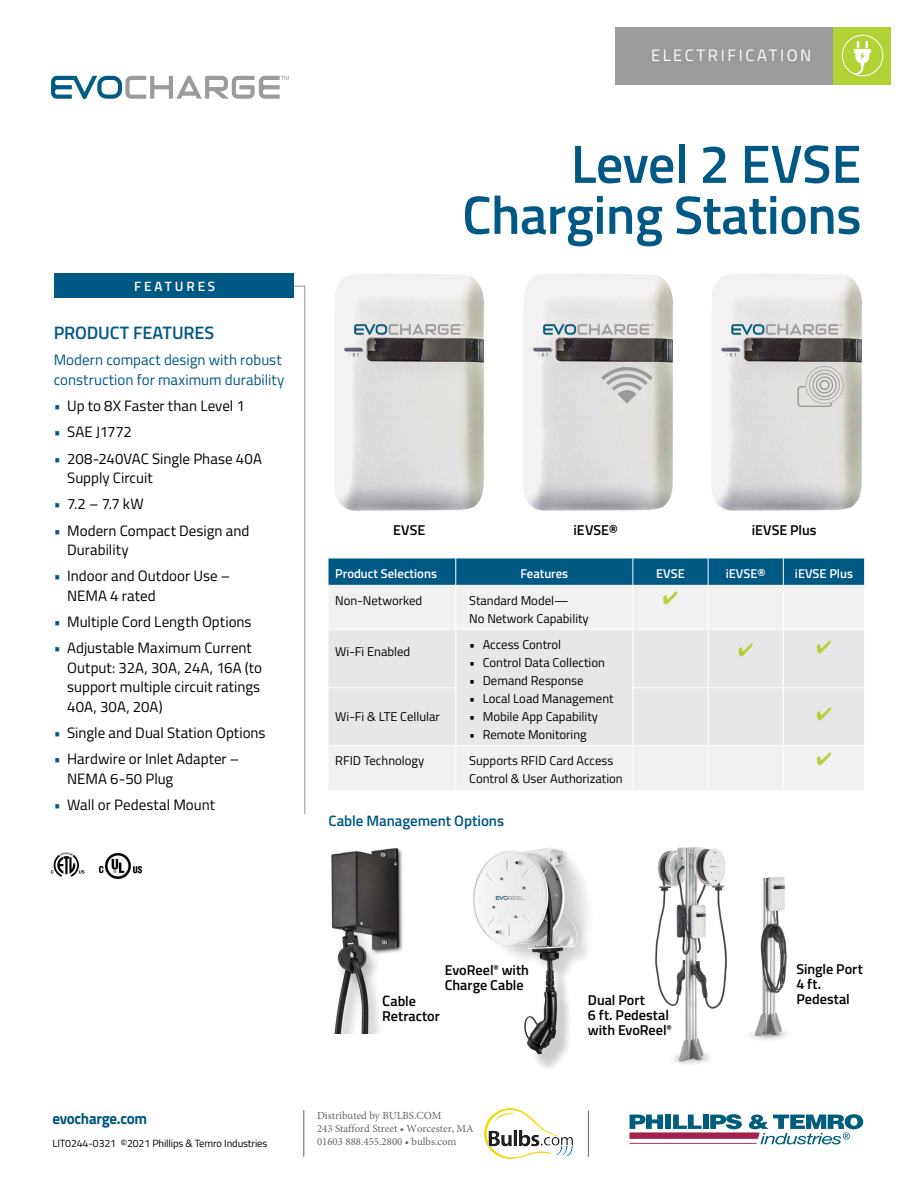
<style>
.page{position:relative;width:918px;height:1188px;background:#fff}
.page>*{position:absolute;margin:0;border:0;box-sizing:border-box;transform-origin:0 0}
.t1{font:600 54px/51px "Titillium Web";letter-spacing:-.01em;color:#005884;text-align:right}
.t2{font:600 18px "Titillium Web";letter-spacing:-.01em;color:#005884}
.t3{font:16.5px "Titillium Web";letter-spacing:.16em;color:#fff}
.t4{font:700 15.75px "Titillium Web";letter-spacing:-.02em;color:#005884;scale:.96 1}
.t5{font:15px/19.5px "Titillium Web";color:#000}
.t6{font:15px/19.5px "Titillium Web";color:#005884}
.t7{font:600 15px "Titillium Web";letter-spacing:-.005em;color:#005884}
.t8{font:600 14.25px/15px "Titillium Web";color:#000}
.t9{font:600 13.5px "Titillium Web";letter-spacing:.21em;color:#fff}
.t10{font:12.75px/18px "Titillium Web";color:#000}
.t11{font:600 12.75px "Titillium Web";color:#fff}
.t12{font:10.8px/13px "Minion Pro";color:#636466}
.t13{font:10.5px "Titillium Web";letter-spacing:-.01em;color:#000}
.s1{color:#005884}
.s2{font-size:15px}
</style>
<div class="page">
<svg style="left:629px;top:1114px;width:234px;height:30px"></svg>
<hr style="left:629px;top:1143px;width:128px;height:1px;background:#a2224b">
<svg style="left:51px;top:76px;width:238px;height:23px"></svg>
<div style="left:834px;top:27px;width:57px;height:57px;background:#b3d235"></div>
<div style="left:615px;top:27px;width:218px;height:57px;background:#9c9b9b"></div>
<div style="left:842px;top:35px;width:41px;height:41px;border:1px solid #fff;border-radius:50%"></div>
<svg style="left:854px;top:41px;width:17px;height:34px"></svg>
<div style="left:54px;top:273px;width:240px;height:24px;background:#005884"></div>
<svg style="left:294px;top:286px;width:11px;height:529px"></svg>
<svg style="left:51px;top:852px;width:33px;height:25px"></svg>
<img style="left:99px;top:853px;width:43px;height:27px">
<hr style="left:304px;top:1110px;width:1px;height:47px;background:#636466">
<hr style="left:588px;top:1110px;width:1px;height:47px;background:#636466">
<img style="left:334px;top:274px;width:150px;height:237px">
<img style="left:523px;top:274px;width:150px;height:237px">
<img style="left:711px;top:274px;width:151px;height:237px">
<div style="left:329px;top:585px;width:535px;height:205px;background:#f1f1f2"></div>
<div style="left:328px;top:630px;width:536px;height:115px;background:#e6e7e8"></div>
<svg style="left:328px;top:558px;width:537px;height:27px;background:#065c87"></svg>
<hr style="left:455px;top:585px;width:1px;height:44px;background:#fff">
<hr style="left:633px;top:585px;width:1px;height:44px;background:#fff">
<hr style="left:708px;top:585px;width:1px;height:44px;background:#fff">
<hr style="left:783px;top:585px;width:1px;height:44px;background:#fff">
<hr style="left:455px;top:746px;width:1px;height:44px;background:#fff">
<hr style="left:633px;top:746px;width:1px;height:44px;background:#fff">
<hr style="left:708px;top:746px;width:1px;height:44px;background:#fff">
<hr style="left:783px;top:746px;width:1px;height:44px;background:#fff">
<hr style="left:328px;top:629px;width:128px;height:1px;background:#fff">
<hr style="left:456px;top:629px;width:177px;height:1px;background:#fff">
<hr style="left:633px;top:629px;width:75px;height:1px;background:#fff">
<hr style="left:708px;top:629px;width:75px;height:1px;background:#fff">
<hr style="left:783px;top:629px;width:81px;height:1px;background:#fff">
<hr style="left:328px;top:745px;width:128px;height:1px;background:#fff">
<hr style="left:456px;top:745px;width:177px;height:1px;background:#fff">
<hr style="left:633px;top:745px;width:75px;height:1px;background:#fff">
<hr style="left:708px;top:745px;width:75px;height:1px;background:#fff">
<hr style="left:783px;top:745px;width:81px;height:1px;background:#fff">
<hr style="left:455px;top:630px;width:1px;height:115px;background:#fff">
<hr style="left:633px;top:630px;width:1px;height:115px;background:#fff">
<hr style="left:708px;top:630px;width:1px;height:115px;background:#fff">
<hr style="left:783px;top:630px;width:1px;height:115px;background:#fff">
<hr style="left:328px;top:687px;width:127px;height:1px;background:#fff">
<hr style="left:633px;top:687px;width:231px;height:1px;background:#fff">
<img style="left:331px;top:848px;width:72px;height:185px">
<img style="left:473px;top:847px;width:115px;height:222px">
<img style="left:750px;top:877px;width:37px;height:163px">
<img style="left:655px;top:847px;width:72px;height:217px">
<img style="left:484px;top:1108px;width:88px;height:50px">
<svg style="left:664px;top:591px;width:13px;height:13px"></svg>
<svg style="left:739px;top:643px;width:14px;height:13px"></svg>
<svg style="left:817px;top:640px;width:14px;height:13px"></svg>
<svg style="left:817px;top:707px;width:14px;height:13px"></svg>
<svg style="left:817px;top:752px;width:14px;height:13px"></svg>
<p class="t9" style="left:134px;top:276px;width:83px">FEATURES</p>
<p class="t2" style="left:54px;top:319px;width:162px">PRODUCT FEATURES</p>
<p class="t6" style="left:54px;top:350px;width:232px">Modern compact design with robust construction for maximum durability</p>
<p class="t5" style="left:54px;top:395px;width:193px"><span class="s1">•</span> Up to 8X Faster than Level 1</p>
<p class="t5" style="left:54px;top:422px;width:80px"><span class="s1">•</span> SAE J1772</p>
<p class="t5" style="left:67px;top:448px;width:196px;text-indent:-14px"><span class="s1">•</span> 208-240VAC Single Phase 40A<br>Supply Circuit</p>
<p class="t5" style="left:54px;top:494px;width:91px"><span class="s1">•</span> 7.2 – 7.7 kW</p>
<p class="t5" style="left:67px;top:520px;width:184px;text-indent:-14px"><span class="s1">•</span> Modern Compact Design and<br>Durability</p>
<p class="t5" style="left:67px;top:566px;width:165px;text-indent:-14px"><span class="s1">•</span> Indoor and Outdoor Use –<br>NEMA 4 rated</p>
<p class="t5" style="left:54px;top:611px;width:199px"><span class="s1">•</span> Multiple Cord Length Options</p>
<p class="t5" style="left:67px;top:638px;width:196px;text-indent:-14px"><span class="s1">•</span> Adjustable Maximum Current<br>Output: 32A, 30A, 24A, 16A (to support multiple circuit ratings<br>40A, 30A, 20A)</p>
<p class="t5" style="left:54px;top:722px;width:213px"><span class="s1">•</span> Single and Dual Station Options</p>
<p class="t5" style="left:67px;top:749px;width:174px;text-indent:-14px"><span class="s1">•</span> Hardwire or Inlet Adapter –<br>NEMA 6-50 Plug</p>
<p class="t5" style="left:54px;top:794px;width:163px"><span class="s1">•</span> Wall or Pedestal Mount</p>
<p class="t3" style="left:651px;top:43px;width:162px">ELECTRIFICATION</p>
<h1 class="t1" style="left:462px;top:136px;width:401px">Level 2 EVSE<br>Charging Stations</h1>
<p class="t8" style="left:393px;top:522px;width:34px">EVSE</p>
<p class="t8" style="left:574px;top:522px;width:46px">iEVSE®</p>
<p class="t8" style="left:752px;top:522px;width:66px">iEVSE Plus</p>
<p class="t11" style="left:335px;top:564px;width:103px">Product Selections</p>
<p class="t11" style="left:520px;top:564px;width:49px">Features</p>
<p class="t11" style="left:656px;top:564px;width:30px">EVSE</p>
<p class="t11" style="left:726px;top:564px;width:41px">iEVSE®</p>
<p class="t11" style="left:795px;top:564px;width:60px">iEVSE Plus</p>
<p class="t10" style="left:335px;top:590px;width:89px">Non-Networked</p>
<p class="t10" style="left:469px;top:590px;width:121px">Standard Model—<br>No Network Capability</p>
<p class="t10" style="left:335px;top:642px;width:77px">Wi-Fi Enabled</p>
<p class="t10" style="left:469px;top:635px;width:93px">• Access Control</p>
<p class="t10" style="left:469px;top:653px;width:137px">• Control Data Collection</p>
<p class="t10" style="left:469px;top:671px;width:116px">• Demand Response</p>
<p class="t10" style="left:469px;top:689px;width:146px">• Local Load Management</p>
<p class="t10" style="left:469px;top:707px;width:130px">• Mobile App Capability</p>
<p class="t10" style="left:469px;top:725px;width:119px">• Remote Monitoring</p>
<p class="t10" style="left:335px;top:707px;width:106px">Wi-Fi &amp; LTE Cellular</p>
<p class="t10" style="left:335px;top:751px;width:91px">RFID Technology</p>
<p class="t10" style="left:469px;top:751px;width:155px">Supports RFID Card Access<br>Control &amp; User Authorization</p>
<p class="t7" style="left:328px;top:810px;width:177px">Cable Management Options</p>
<p class="t4" style="left:52px;top:1106px;width:100px">evocharge.com</p>
<p class="t13" style="left:52px;top:1136px;width:216px">LIT0244-0321 ©2021 Phillips &amp; Temro Industries</p>
<p class="t8" style="left:445px;top:962px;width:86px">EvoReel<sup>®</sup> with<br>Charge Cable</p>
<p class="t8" style="left:796px;top:960px;width:68px">Single Port<br>4 ft.</p>
<p class="t8" style="left:588px;top:992px;width:58px">Dual Port</p>
<p class="t8" style="left:796px;top:990px;width:55px">Pedestal</p>
<p class="t8" style="left:588px;top:1007px;width:85px">6 ft. Pedestal with EvoReel<sup>®</sup></p>
<p class="t8" style="left:382px;top:993px;width:59px"><span class="s2">C</span>able<br>Retractor</p>
<p class="t12" style="left:317px;top:1109px;width:158px">Distributed by BULBS.COM<br>243 Stafford Street • Worcester, MA<br>01603 888.455.2800 • bulbs.com</p>
</div>
